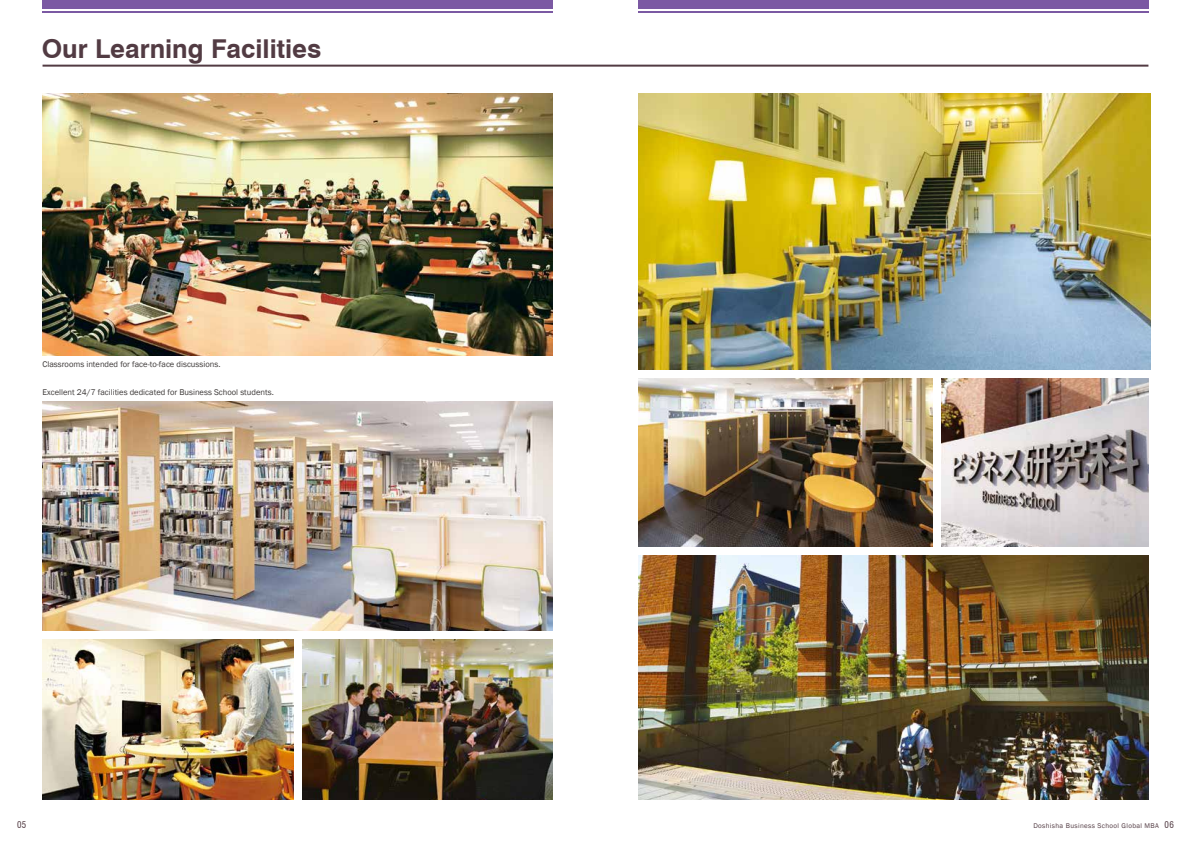
<style>
.page{position:relative;width:1191px;height:842px;background:#fff}
.page>*{position:absolute;margin:0;border:0;box-sizing:border-box;transform-origin:0 0}
.t1{font:700 26px "Swiss 721 BT";color:#523b43}
.t2{font:condensed 9px "Swiss 721 BT";color:#523b43}
.t3{font:8.5px "Franklin Gothic";color:#3e3a39}
.t4{font:7px "Franklin Gothic";letter-spacing:.05em;color:#523b43}
.s1{font-family:"Swiss 721 BT";font-stretch:condensed;font-size:9px}
</style>
<div class="page">
<hr style="left:43px;top:65px;width:1105px;height:2px;background:#523b43">
<div style="left:43px;top:0;width:510px;height:9px;background:#7b59a3"></div>
<hr style="left:43px;top:11px;width:510px;height:2px;background:#7b59a3">
<div style="left:638px;top:0;width:510px;height:9px;background:#7b59a3"></div>
<hr style="left:638px;top:11px;width:510px;height:2px;background:#7b59a3">
<img style="left:43px;top:94px;width:510px;height:262px">
<img style="left:638px;top:94px;width:512px;height:276px">
<img style="left:302px;top:639px;width:251px;height:160px">
<img style="left:43px;top:639px;width:250px;height:160px">
<img style="left:941px;top:378px;width:207px;height:168px">
<img style="left:638px;top:378px;width:294px;height:168px">
<img style="left:43px;top:401px;width:510px;height:229px">
<img style="left:638px;top:555px;width:510px;height:244px">
<h1 class="t1" style="left:42px;top:33px;width:281px">Our Learning Facilities</h1>
<p class="t3" style="left:43px;top:358px;width:179px">Classrooms intended for face-to-face discussions.</p>
<p class="t3" style="left:43px;top:387px;width:233px">Excellent 24/7 facilities dedicated for Business School students.</p>
<p class="t2" style="left:17px;top:819px;width:11px">05</p>
<p class="t4" style="left:1033px;top:821px;width:142px">Doshisha Business School Global MBA <span class="s1">06</span></p>
</div>
